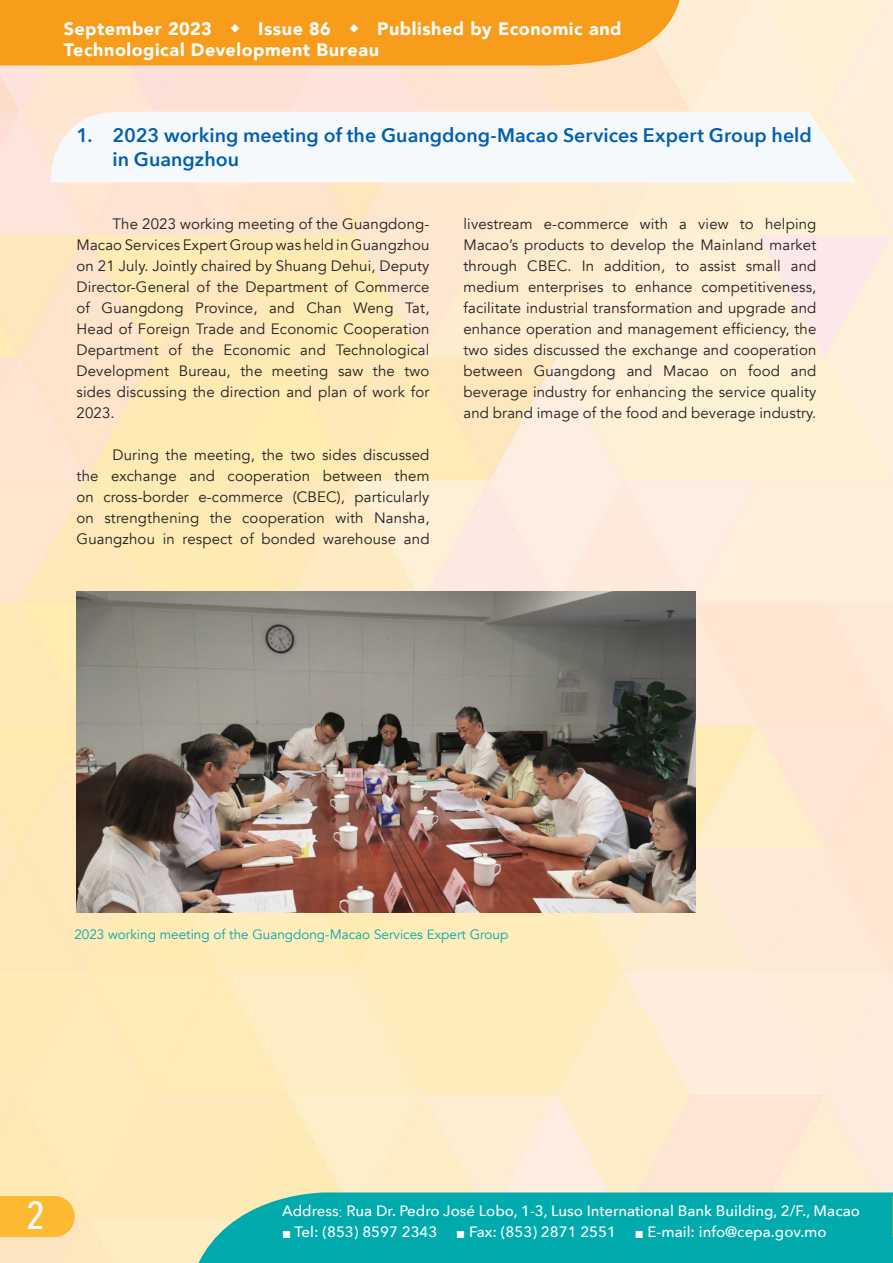
<style>
.page{position:relative;width:893px;height:1263px;background:#fff}
.page>*{position:absolute;margin:0;border:0;box-sizing:border-box;transform-origin:0 0}
.t1{font:500 39px "Avenir Next Condensed";color:#fff}
.t2{font:600 19.5px/23.4px "Avenir Next";color:#015fae}
.t3{font:900 18px/21px "Avenir";letter-spacing:.03em;color:#fff}
.text{font:15px/21px "Avenir";letter-spacing:.01em;color:#231f20;text-align:justify}
.t4{font:500 15px "Avenir Next";color:#fff}
.t5{font:13.5px "Avenir";color:#00aaad}
.s1{font-family:"Microsoft Jheng Hei";font-weight:700}
.s2{font-family:"Adobe Ming Std";font-weight:300}
.s3{font-family:"Microsoft Jheng Hei";font-weight:400}
</style>
<div class="page">
<img style="left:0;top:0;width:893px;height:1263px">
<div style="left:0;top:0;width:682px;height:66px;background:#f89c1c"></div>
<svg style="left:192px;top:1192px;width:701px;height:71px;background:#11aeae"></svg>
<div style="left:0;top:1196px;width:75px;height:41px;background:#fdb931"></div>
<svg style="left:892px;top:1196px;width:1px;height:41px"></svg>
<div style="left:50px;top:112px;width:806px;height:70px;background:#f5f9fc"></div>
<img style="left:77px;top:591px;width:618px;height:321px">
<p class="t3" style="left:64px;top:18px;width:559px">September 2023 <span class="s1">◆</span> Issue 86 <span class="s1">◆</span> Published by Economic and<br>Technological Development Bureau</p>
<p class="t2" style="left:113px;top:123px;width:701px;text-indent:-36px">1. 2023 working meeting of the Guangdong-Macao Services Expert Group held in Guangzhou</p>
<p class="text" style="left:77px;top:213px;width:354px;text-indent:36px">The 2023 working meeting of the Guangdong-Macao Services Expert Group was held in Guangzhou on 21 July. Jointly chaired by Shuang Dehui, Deputy Director-General of the Department of Commerce of Guangdong Province, and Chan Weng Tat, Head of Foreign Trade and Economic Cooperation Department of the Economic and Technological Development Bureau, the meeting saw the two sides discussing the direction and plan of work for 2023.</p>
<p class="text" style="left:77px;top:445px;width:354px;text-indent:36px">During the meeting, the two sides discussed the exchange and cooperation between them on cross-border e-commerce (CBEC), particularly on strengthening the cooperation with Nansha, Guangzhou in respect of bonded warehouse and</p>
<p class="text" style="left:463px;top:213px;width:354px">livestream e-commerce with a view to helping Macao’s products to develop the Mainland market through CBEC. In addition, to assist small and medium enterprises to enhance competitiveness, facilitate industrial transformation and upgrade and enhance operation and management efficiency, the two sides discussed the exchange and cooperation between Guangdong and Macao on food and beverage industry for enhancing the service quality and brand image of the food and beverage industry.</p>
<p class="t5" style="left:74px;top:927px;width:435px">2023 working meeting of the Guangdong-Macao Services Expert Group</p>
<h1 class="t1" style="left:27px;top:1191px;width:20px">2</h1>
<p class="t4" style="left:282px;top:1198px;width:579px">Address<span class="s2">:</span> Rua Dr. Pedro José Lobo, 1-3, Luso International Bank Building, 2/F., Macao</p>
<p class="t4" style="left:282px;top:1219px;width:546px"><span class="s3">■</span> Tel: (853) 8597 2343 <span class="s3">■</span> Fax: (853) 2871 2551 <span class="s3">■</span> E-mail: info@cepa.gov.mo</p>
</div>
